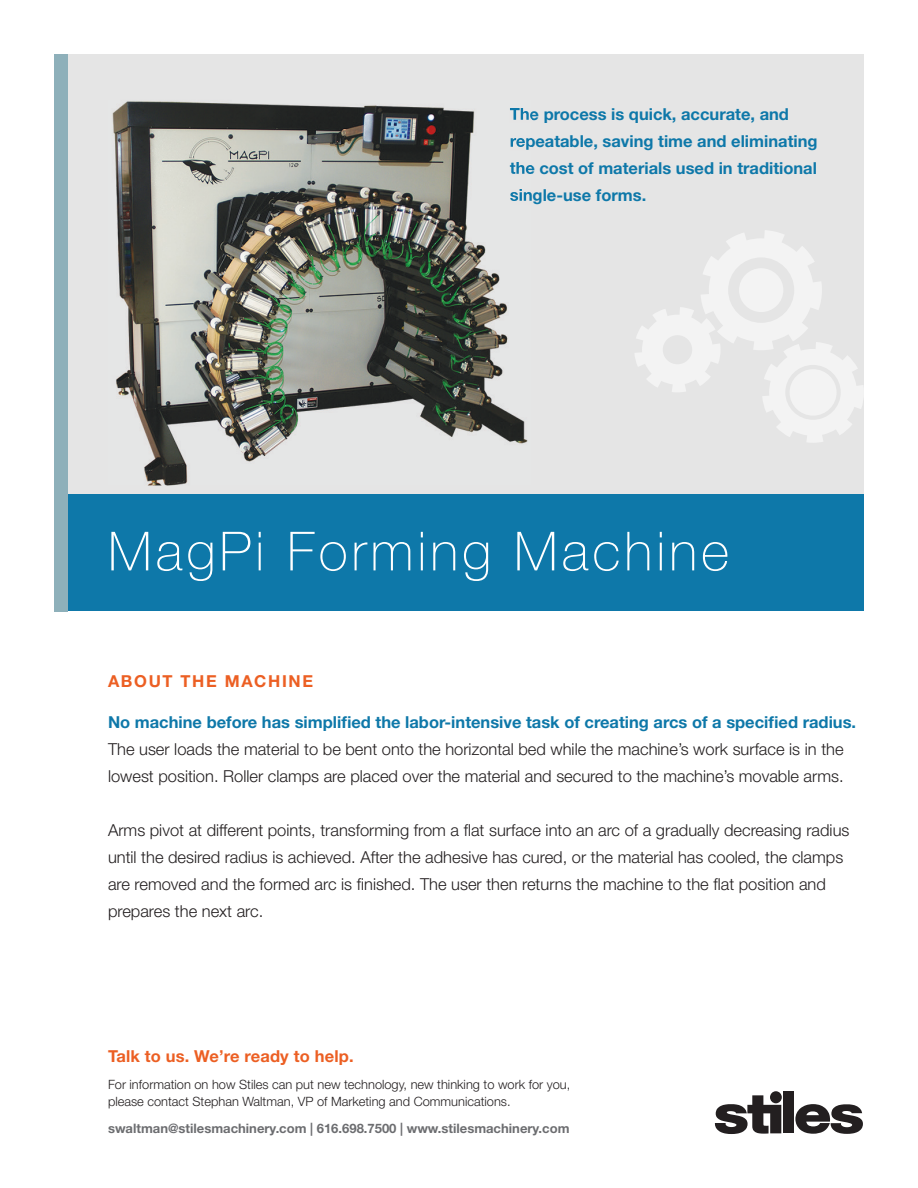
<style>
.page{position:relative;width:918px;height:1188px;background:#fff}
.page>*{position:absolute;margin:0;border:0;box-sizing:border-box;transform-origin:0 0}
.t1{font:100 54px "Helvetica Neue LT Std";letter-spacing:.07em;color:#fff}
.t2{font:300 16.5px/27px "Helvetica Neue LT Std";color:#231f20}
.t3{font:700 16.5px/27px "Helvetica Neue LT Std";color:#0e78a9}
.t4{font:700 16.5px "Helvetica Neue LT Std";letter-spacing:.01em;color:#ec5f23}
.t5{font:700 16.5px "Helvetica Neue LT Std";letter-spacing:.1em;color:#ec5f23}
.t6{font:700 13.05px "Helvetica Neue LT Std";color:#6c6d70}
.t7{font:300 12.9px/17.2px "Helvetica Neue LT Std";color:#231f20}
</style>
<div class="page">
<div style="left:54px;top:54px;width:810px;height:441px;background:#e5e5e5"></div>
<div style="left:54px;top:495px;width:810px;height:116px;background:#0e78a9"></div>
<div style="left:54px;top:54px;width:14px;height:557px;background:#8eb0ba"></div>
<svg style="left:715px;top:1095px;width:66px;height:39px"></svg>
<div style="left:783px;top:1091px;width:11px;height:42px;background:#231f20"></div>
<svg style="left:795px;top:1104px;width:68px;height:30px"></svg>
<div style="left:770px;top:1091px;width:12px;height:12px;background:#231f20;border-radius:50%"></div>
<img style="left:112px;top:101px;width:416px;height:384px">
<img style="left:510px;top:108px;width:22px;height:15px">
<img style="left:511px;top:135px;width:21px;height:15px">
<img style="left:510px;top:162px;width:22px;height:12px">
<img style="left:510px;top:189px;width:22px;height:15px">
<svg style="left:635px;top:230px;width:229px;height:213px"></svg>
<p class="t3" style="left:510px;top:100px;width:309px">The process is quick, accurate, and repeatable, saving time and eliminating the cost of materials used in traditional single-use forms.</p>
<h1 class="t1" style="left:108px;top:520px;width:623px">MagPi Forming Machine</h1>
<p class="t5" style="left:108px;top:671px;width:207px">ABOUT THE MACHINE</p>
<p class="t3" style="left:108px;top:709px;width:750px">No machine before has simplified the labor-intensive task of creating arcs of a specified radius.</p>
<p class="t2" style="left:108px;top:736px;width:737px">The user loads the material to be bent onto the horizontal bed while the machine’s work surface is in the lowest position. Roller clamps are placed over the material and secured to the machine’s movable arms.</p>
<p class="t2" style="left:108px;top:817px;width:743px">Arms pivot at different points, transforming from a at surface into an arc of a gradually decreasing radius until the desired radius is achieved. After the adhesive has cured, or the material has cooled, the clamps are removed and the formed arc is nished. The user then returns the machine to the at position and prepares the next arc.</p>
<p class="t4" style="left:108px;top:1046px;width:247px">Talk to us. We’re ready to help.</p>
<p class="t7" style="left:108px;top:1076px;width:464px">For information on how Stiles can put new technology, new thinking to work for you, please contact Stephan Waltman, VP of Marketing and Communications.</p>
<p class="t6" style="left:108px;top:1121px;width:463px">swaltman@stilesmachinery.com | 616.698.7500 | www.stilesmachinery.com</p>
</div>
